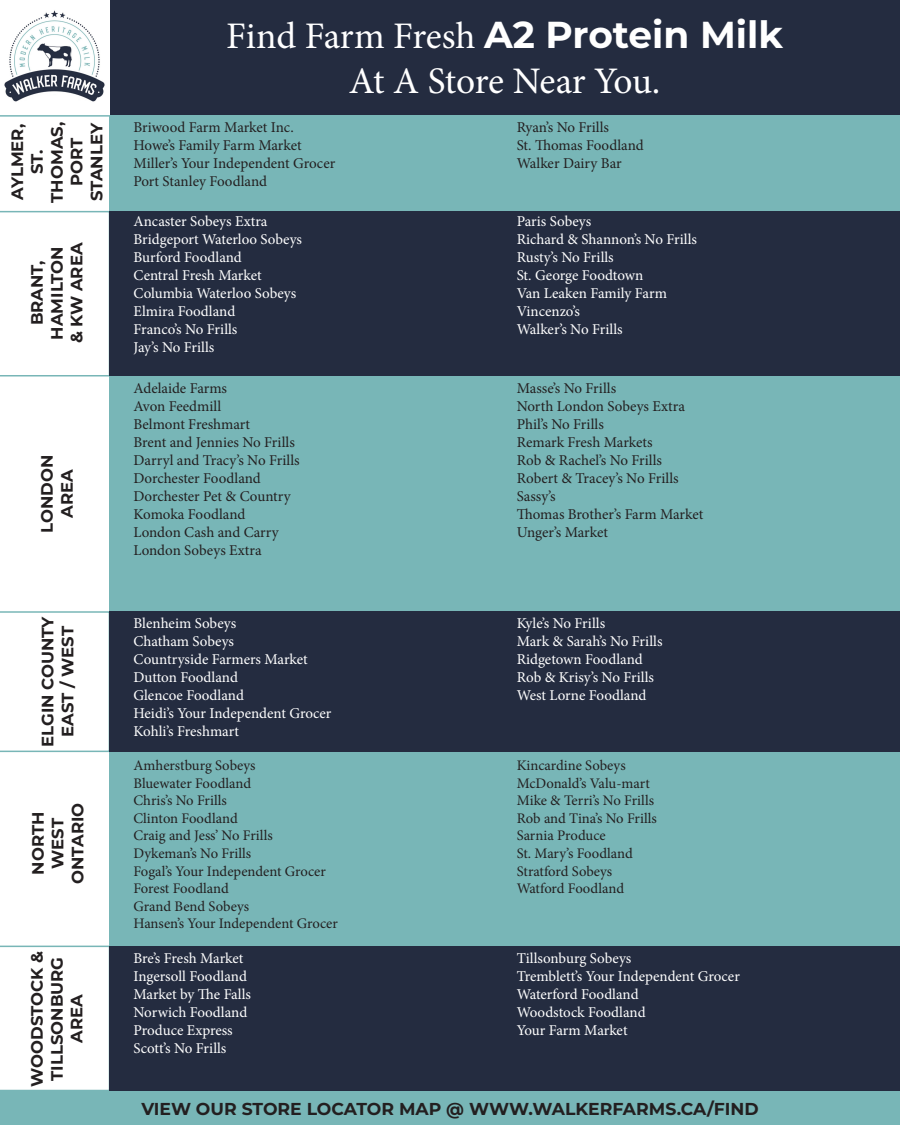
<style>
.page{position:relative;width:900px;height:1125px;background:#fff}
.page>*{position:absolute;margin:0;border:0;box-sizing:border-box;transform-origin:0 0}
.t1{font:37.5px "Minion Pro";letter-spacing:-.01em;color:#fff}
.t2{font:700 17.25px "Montserrat";color:#231f20}
.t3{font:700 16.5px/19.8px "Montserrat";color:#231f20;text-align:center}
.t4{font:15px "Minion Pro";letter-spacing:-.005em;color:#fff}
.t5{font:15px "Minion Pro";letter-spacing:-.005em;color:#231f20}
.t6{font:14.62px "Minion Pro";color:#231f20}
.s1{font-family:"Montserrat";font-weight:700}
</style>
<div class="page">
<svg style="left:0;top:611px;width:110px;height:141px"></svg>
<svg style="left:0;top:211px;width:110px;height:165px"></svg>
<svg style="left:0;top:946px;width:110px;height:145px"></svg>
<div style="left:110px;top:0;width:790px;height:1091px;background:#242c40"></div>
<div style="left:110px;top:752px;width:790px;height:194px;background:#78b6b7"></div>
<div style="left:110px;top:376px;width:790px;height:235px;background:#78b6b7"></div>
<div style="left:110px;top:115px;width:790px;height:96px;background:#78b6b7"></div>
<img style="left:4px;top:10px;width:101px;height:92px">
<hr style="left:0;top:115px;width:388px;height:2px;background:#78b6b7">
<div style="left:0;top:1091px;width:900px;height:34px;background:#78b6b7"></div>
<p class="t3" style="left:7px;top:200px;width:78px;rotate:-90deg">AYLMER,</p>
<p class="t3" style="left:26px;top:203px;width:83px;rotate:-90deg">ST.<br>THOMAS,</p>
<p class="t3" style="left:86px;top:201px;width:80px;rotate:-90deg">STANLEY</p>
<p class="t3" style="left:66px;top:186px;width:50px;rotate:-90deg">PORT</p>
<p class="t3" style="left:46px;top:340px;width:95px;rotate:-90deg">HAMILTON</p>
<p class="t3" style="left:66px;top:343px;width:102px;rotate:-90deg">&amp; KW AREA</p>
<p class="t3" style="left:26px;top:325px;width:66px;rotate:-90deg">BRANT,</p>
<p class="t3" style="left:36px;top:533px;width:79px;rotate:-90deg">LONDON</p>
<p class="t3" style="left:56px;top:518px;width:50px;rotate:-90deg">AREA</p>
<p class="t3" style="left:37px;top:747px;width:132px;rotate:-90deg">ELGIN COUNTY<br>EAST / WEST</p>
<p class="t3" style="left:67px;top:884px;width:82px;rotate:-90deg">ONTARIO</p>
<p class="t3" style="left:27px;top:875px;width:64px;rotate:-90deg">NORTH</p>
<p class="t3" style="left:47px;top:869px;width:52px;rotate:-90deg">WEST</p>
<p class="t3" style="left:26px;top:1087px;width:137px;rotate:-90deg">WOODSTOCK &amp;<br>TILLSONBURG<br>AREA</p>
<p class="t1" style="left:226px;top:11px;width:559px">Find Farm Fresh <span class="s1">A2 Protein Milk</span></p>
<p class="t1" style="left:349px;top:56px;width:313px">At A Store Near You.</p>
<p class="t5" style="left:134px;top:118px;width:162px">Briwood Farm Market Inc.</p>
<p class="t5" style="left:134px;top:136px;width:170px">Howe’s Family Farm Market</p>
<p class="t5" style="left:134px;top:154px;width:203px">Miller’s Your Independent Grocer</p>
<p class="t5" style="left:134px;top:172px;width:135px">Port Stanley Foodland</p>
<p class="t4" style="left:134px;top:211px;width:136px">Ancaster Sobeys Extra</p>
<p class="t4" style="left:134px;top:229px;width:170px">Bridgeport Waterloo Sobeys</p>
<p class="t4" style="left:134px;top:247px;width:110px">Burford Foodland</p>
<p class="t4" style="left:134px;top:265px;width:130px">Central Fresh Market</p>
<p class="t4" style="left:134px;top:283px;width:164px">Columbia Waterloo Sobeys</p>
<p class="t4" style="left:134px;top:301px;width:103px">Elmira Foodland</p>
<p class="t4" style="left:134px;top:319px;width:105px">Franco’s No Frills</p>
<p class="t4" style="left:134px;top:337px;width:82px">Jay’s No Frills</p>
<p class="t5" style="left:134px;top:378px;width:95px">Adelaide Farms</p>
<p class="t5" style="left:134px;top:396px;width:89px">Avon Feedmill</p>
<p class="t5" style="left:134px;top:414px;width:118px">Belmont Freshmart</p>
<p class="t5" style="left:134px;top:432px;width:163px">Brent and Jennies No Frills</p>
<p class="t5" style="left:134px;top:450px;width:168px">Darryl and Tracy’s No Frills</p>
<p class="t5" style="left:134px;top:468px;width:129px">Dorchester Foodland</p>
<p class="t5" style="left:134px;top:486px;width:159px">Dorchester Pet &amp; Country</p>
<p class="t5" style="left:134px;top:504px;width:113px">Komoka Foodland</p>
<p class="t5" style="left:134px;top:522px;width:147px">London Cash and Carry</p>
<p class="t5" style="left:134px;top:540px;width:130px">London Sobeys Extra</p>
<p class="t4" style="left:134px;top:613px;width:104px">Blenheim Sobeys</p>
<p class="t4" style="left:134px;top:631px;width:102px">Chatham Sobeys</p>
<p class="t4" style="left:134px;top:649px;width:176px">Countryside Farmers Market</p>
<p class="t4" style="left:134px;top:667px;width:106px">Dutton Foodland</p>
<p class="t4" style="left:134px;top:685px;width:112px">Glencoe Foodland</p>
<p class="t4" style="left:134px;top:703px;width:200px">Heidi’s Your Independent Grocer</p>
<p class="t4" style="left:134px;top:721px;width:107px">Kohli’s Freshmart</p>
<p class="t6" style="left:134px;top:756px;width:124px">Amherstburg Sobeys</p>
<p class="t6" style="left:134px;top:773px;width:119px">Bluewater Foodland</p>
<p class="t6" style="left:134px;top:791px;width:95px">Chris’s No Frills</p>
<p class="t6" style="left:134px;top:808px;width:106px">Clinton Foodland</p>
<p class="t6" style="left:134px;top:826px;width:141px">Craig and Jess’ No Frills</p>
<p class="t6" style="left:134px;top:844px;width:119px">Dykeman’s No Frills</p>
<p class="t6" style="left:134px;top:861px;width:194px">Fogal’s Your Independent Grocer</p>
<p class="t6" style="left:134px;top:879px;width:97px">Forest Foodland</p>
<p class="t6" style="left:134px;top:896px;width:117px">Grand Bend Sobeys</p>
<p class="t6" style="left:134px;top:914px;width:206px">Hansen’s Your Independent Grocer</p>
<p class="t4" style="left:134px;top:949px;width:112px">Bre’s Fresh Market</p>
<p class="t4" style="left:134px;top:967px;width:115px">Ingersoll Foodland</p>
<p class="t4" style="left:134px;top:985px;width:119px">Market by The Falls</p>
<p class="t4" style="left:134px;top:1003px;width:115px">Norwich Foodland</p>
<p class="t4" style="left:134px;top:1021px;width:101px">Produce Express</p>
<p class="t4" style="left:134px;top:1039px;width:94px">Scott’s No Frills</p>
<p class="t5" style="left:517px;top:118px;width:94px">Ryan’s No Frills</p>
<p class="t5" style="left:517px;top:136px;width:129px">St. Thomas Foodland</p>
<p class="t5" style="left:517px;top:154px;width:107px">Walker Dairy Bar</p>
<p class="t4" style="left:517px;top:211px;width:76px">Paris Sobeys</p>
<p class="t4" style="left:517px;top:229px;width:182px">Richard &amp; Shannon’s No Frills</p>
<p class="t4" style="left:517px;top:247px;width:99px">Rusty’s No Frills</p>
<p class="t4" style="left:517px;top:265px;width:128px">St. George Foodtown</p>
<p class="t4" style="left:517px;top:283px;width:152px">Van Leaken Family Farm</p>
<p class="t4" style="left:517px;top:301px;width:65px">Vincenzo’s</p>
<p class="t4" style="left:517px;top:319px;width:107px">Walker’s No Frills</p>
<p class="t5" style="left:517px;top:378px;width:101px">Masse’s No Frills</p>
<p class="t5" style="left:517px;top:396px;width:170px">North London Sobeys Extra</p>
<p class="t5" style="left:517px;top:414px;width:89px">Phil’s No Frills</p>
<p class="t5" style="left:517px;top:432px;width:137px">Remark Fresh Markets</p>
<p class="t5" style="left:517px;top:450px;width:147px">Rob &amp; Rachel’s No Frills</p>
<p class="t5" style="left:517px;top:468px;width:163px">Robert &amp; Tracey’s No Frills</p>
<p class="t5" style="left:517px;top:486px;width:40px">Sassy’s</p>
<p class="t5" style="left:517px;top:504px;width:188px">Thomas Brother’s Farm Market</p>
<p class="t5" style="left:517px;top:522px;width:93px">Unger’s Market</p>
<p class="t4" style="left:517px;top:613px;width:90px">Kyle’s No Frills</p>
<p class="t4" style="left:517px;top:631px;width:147px">Mark &amp; Sarah’s No Frills</p>
<p class="t4" style="left:517px;top:649px;width:127px">Ridgetown Foodland</p>
<p class="t4" style="left:517px;top:667px;width:139px">Rob &amp; Krisy’s No Frills</p>
<p class="t4" style="left:517px;top:685px;width:131px">West Lorne Foodland</p>
<p class="t6" style="left:517px;top:756px;width:110px">Kincardine Sobeys</p>
<p class="t6" style="left:517px;top:773px;width:135px">McDonald’s Valu-mart</p>
<p class="t6" style="left:517px;top:791px;width:139px">Mike &amp; Terri’s No Frills</p>
<p class="t6" style="left:517px;top:808px;width:142px">Rob and Tina’s No Frills</p>
<p class="t6" style="left:517px;top:826px;width:91px">Sarnia Produce</p>
<p class="t6" style="left:517px;top:844px;width:118px">St. Mary’s Foodland</p>
<p class="t6" style="left:517px;top:861px;width:97px">Stratford Sobeys</p>
<p class="t6" style="left:517px;top:879px;width:109px">Watford Foodland</p>
<p class="t4" style="left:517px;top:949px;width:116px">Tillsonburg Sobeys</p>
<p class="t4" style="left:517px;top:967px;width:225px">Tremblett’s Your Independent Grocer</p>
<p class="t4" style="left:517px;top:985px;width:123px">Waterford Foodland</p>
<p class="t4" style="left:517px;top:1003px;width:130px">Woodstock Foodland</p>
<p class="t4" style="left:517px;top:1021px;width:112px">Your Farm Market</p>
<p class="t2" style="left:141px;top:1096px;width:619px">VIEW OUR STORE LOCATOR MAP @ WWW.WALKERFARMS.CA/FIND</p>
</div>
